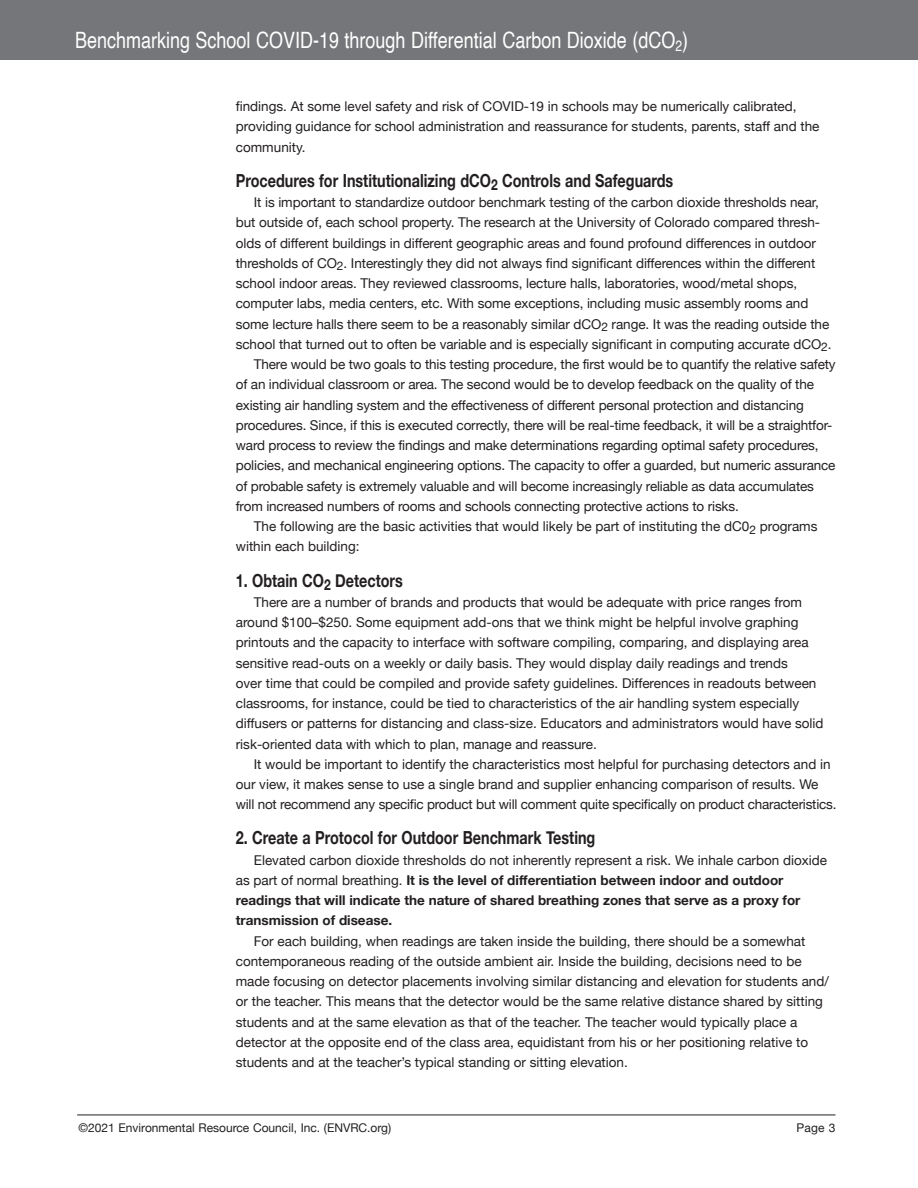
<style>
.page{position:relative;width:918px;height:1188px;background:#fff}
.page>*{position:absolute;margin:0;border:0;box-sizing:border-box;transform-origin:0 0}
.t1{font:22.5px "Helvetica";color:#fff;scale:.8 1}
.Header_black{font:700 18px "Helvetica Neue";color:#231f20;scale:.8 1}
.Paragraph_Style_1{font:13.5px/20.2px "Helvetica Neue";color:#231f20}
.Paragraph_Style_1-2{font:700 13.5px/20.2px "Helvetica Neue";color:#231f20}
.t2{font:12px "Helvetica Neue";color:#231f20}
.s1{font-weight:400}
</style>
<div class="page">
<div style="left:1px;top:0;width:917px;height:59px;background:#757679"></div>
<hr style="left:77px;top:1115px;width:759px;height:1px;background:#231f20">
<p class="t1" style="left:75px;top:23px;width:768px">Benchmarking School COVID-19 through Differential Carbon Dioxide (dCO<sub>2</sub>)</p>
<p class="Paragraph_Style_1" style="left:236px;top:97px;width:585px">findings. At some level safety and risk of COVID-19 in schools may be numerically calibrated, providing guidance for school administration and reassurance for students, parents, staff and the community.</p>
<p class="Header_black" style="left:236px;top:166px;width:548px">Procedures for Institutionalizing dCO<sub>2</sub> Controls and Safeguards</p>
<p class="Paragraph_Style_1" style="left:236px;top:193px;width:597px;text-indent:18px">It is important to standardize outdoor benchmark testing of the carbon dioxide thresholds near, but outside of, each school property. The research at the University of Colorado compared thresh&shy;olds of different buildings in different geographic areas and found profound differences in outdoor thresholds of CO<sub>2</sub>. Interestingly they did not always find significant differences within the different school indoor areas. They reviewed classrooms, lecture halls, laboratories, wood/metal shops, computer labs, media centers, etc. With some exceptions, including music assembly rooms and some lecture halls there seem to be a reasonably similar dCO<sub>2</sub> range. It was the reading outside the school that turned out to often be variable and is especially significant in computing accurate dCO<sub>2</sub>.</p>
<p class="Paragraph_Style_1" style="left:236px;top:355px;width:601px;text-indent:18px">There would be two goals to this testing procedure, the first would be to quantify the relative safety of an individual classroom or area. The second would be to develop feedback on the quality of the existing air handling system and the effectiveness of different personal protection and distancing procedures. Since, if this is executed correctly, there will be real-time feedback, it will be a straightfor&shy;ward process to review the findings and make determinations regarding optimal safety procedures, policies, and mechanical engineering options. The capacity to offer a guarded, but numeric assurance of probable safety is extremely valuable and will become increasingly reliable as data accumulates from increased numbers of rooms and schools connecting protective actions to risks.</p>
<p class="Paragraph_Style_1" style="left:236px;top:517px;width:583px;text-indent:18px">The following are the basic activities that would likely be part of instituting the dC0<sub>2</sub> programs within each building:</p>
<p class="Header_black" style="left:236px;top:566px;width:210px">1. Obtain CO<sub>2</sub> Detectors</p>
<p class="Paragraph_Style_1" style="left:236px;top:593px;width:589px;text-indent:18px">There are a number of brands and products that would be adequate with price ranges from around $100–$250. Some equipment add-ons that we think might be helpful involve graphing printouts and the capacity to interface with software compiling, comparing, and displaying area sensitive read-outs on a weekly or daily basis. They would display daily readings and trends<br>over time that could be compiled and provide safety guidelines. Differences in readouts between classrooms, for instance, could be tied to characteristics of the air handling system especially diffusers or patterns for distancing and class-size. Educators and administrators would have solid risk-oriented data with which to plan, manage and reassure.</p>
<p class="Paragraph_Style_1" style="left:236px;top:755px;width:602px;text-indent:18px">It would be important to identify the characteristics most helpful for purchasing detectors and in our view, it makes sense to use a single brand and supplier enhancing comparison of results. We will not recommend any specific product but will comment quite specifically on product characteristics.</p>
<p class="Header_black" style="left:236px;top:824px;width:451px">2. Create a Protocol for Outdoor Benchmark Testing</p>
<p class="Paragraph_Style_1-2" style="left:236px;top:850px;width:593px;text-indent:18px"><span class="s1">Elevated carbon dioxide thresholds do not inherently represent a risk. We inhale carbon dioxide as part of normal breathing.</span> It is the level of differentiation between indoor and outdoor readings that will indicate the nature of shared breathing zones that serve as a proxy for transmission of disease.</p>
<p class="Paragraph_Style_1" style="left:236px;top:932px;width:595px;text-indent:18px">For each building, when readings are taken inside the building, there should be a somewhat contemporaneous reading of the outside ambient air. Inside the building, decisions need to be made focusing on detector placements involving similar distancing and elevation for students and/ or the teacher. This means that the detector would be the same relative distance shared by sitting students and at the same elevation as that of the teacher. The teacher would typically place a detector at the opposite end of the class area, equidistant from his or her positioning relative to students and at the teacher’s typical standing or sitting elevation.</p>
<p class="t2" style="left:79px;top:1119px;width:314px">©2021 Environmental Resource Council, Inc. (ENVRC.org)</p>
<p class="t2" style="left:796px;top:1119px;width:41px">Page 3</p>
</div>
